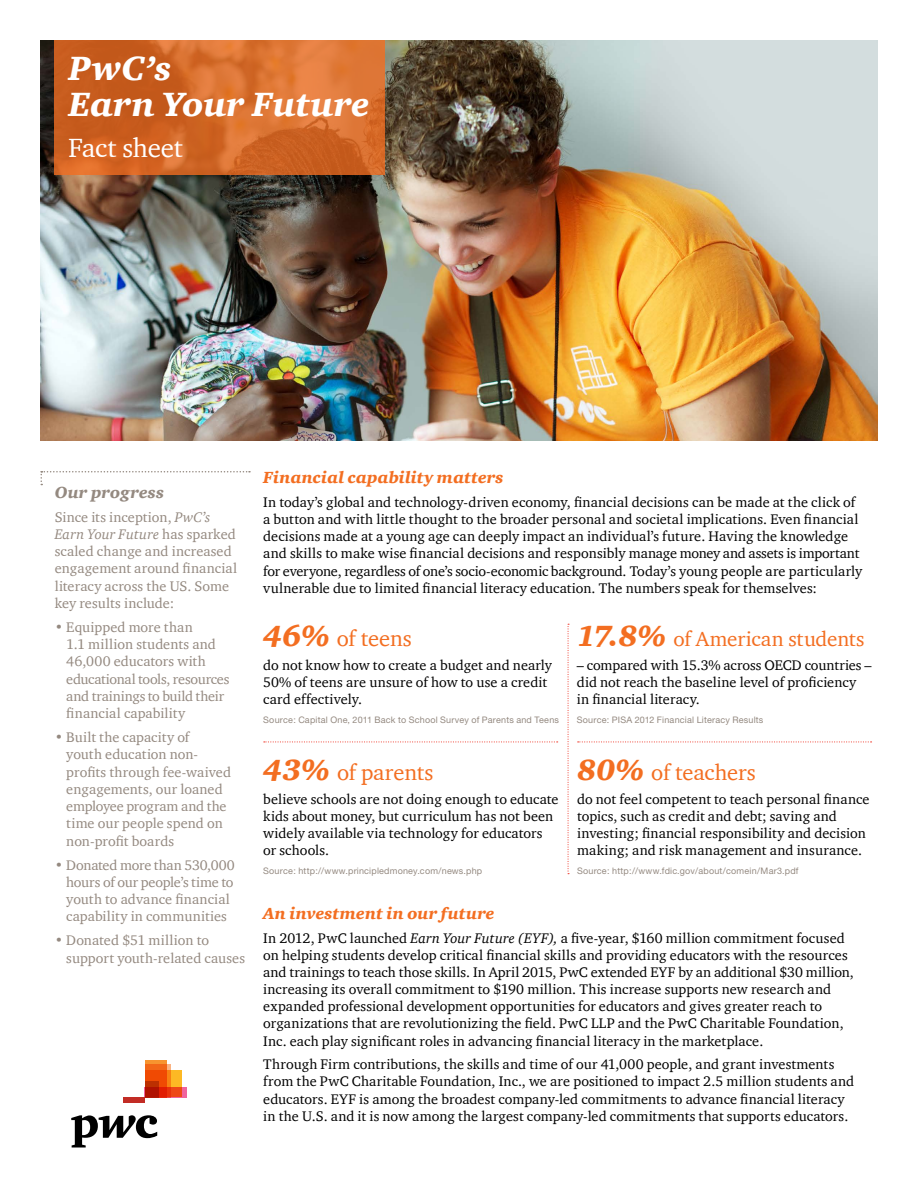
<style>
.page{position:relative;width:918px;height:1188px;background:#fff}
.page>*{position:absolute;margin:0;border:0;box-sizing:border-box;transform-origin:0 0}
.t1{font:italic 900 34.5px/36px "ITC Charter Com";letter-spacing:.01em;color:#fff}
.t2{font:27px "ITC Charter Com";letter-spacing:-.015em;color:#fff}
.t3{font:22.5px "ITC Charter Com";letter-spacing:-.005em;color:#f36e21}
.t4{font:21px "ITC Charter Com";color:#f36e21}
.t5{font:italic 900 16.5px "ITC Charter Com";letter-spacing:.01em;color:#f36e21}
.t6{font:italic 900 16.5px "ITC Charter Com";letter-spacing:.01em;color:#948980}
.t7{font:14.25px/17.1px "ITC Charter Com";letter-spacing:.005em;color:#000}
.t8{font:14.25px/17.2px "ITC Charter Com";color:#948980}
.t9{font:9px "Helvetica Neue";letter-spacing:.02em;color:#948980}
.s1{font-style:italic}
.s2{font-weight:900;font-style:italic;font-size:30px}
</style>
<div class="page">
<img style="left:40px;top:40px;width:838px;height:401px">
<div style="left:145px;top:1071px;width:36px;height:26px;background:#fdb924"></div>
<svg style="left:171px;top:1087px;width:16px;height:10px"></svg>
<svg style="left:166px;top:1064px;width:5px;height:33px"></svg>
<svg style="left:145px;top:1060px;width:21px;height:37px"></svg>
<svg style="left:145px;top:1081px;width:13px;height:16px"></svg>
<div style="left:123px;top:1097px;width:22px;height:6px;background:#c22c25"></div>
<svg style="left:71px;top:1115px;width:86px;height:33px"></svg>
<svg style="left:40px;top:471px;width:210px;height:14px"></svg>
<svg style="left:568px;top:624px;width:1px;height:250px"></svg>
<svg style="left:264px;top:741px;width:294px;height:2px"></svg>
<svg style="left:578px;top:741px;width:294px;height:2px"></svg>
<svg style="left:54px;top:40px;width:330px;height:136px;background:#d26829"></svg>
<h1 class="t1" style="left:69px;top:49px;width:303px">PwC’s<br>Earn Your Future</h1>
<h2 class="t2" style="left:69px;top:132px;width:116px">Fact sheet</h2>
<p class="t6" style="left:55px;top:482px;width:111px">Our progress</p>
<p class="t8" style="left:55px;top:508px;width:184px">Since its inception, <span class="s1">PwC’s<br>Earn Your Future</span> has sparked scaled change and increased engagement around financial literacy across the US. Some key results include:</p>
<p class="t8" style="left:66px;top:618px;width:165px;text-indent:-12px">• Equipped more than<br>1.1 million students and<br>46,000 educators with educational tools, resources and trainings to build their financial capability</p>
<p class="t8" style="left:66px;top:728px;width:166px;text-indent:-12px">• Built the capacity of<br>youth education non&shy;profits through fee-waived engagements, our loaned employee program and the time our people spend on non-profit boards</p>
<p class="t8" style="left:66px;top:856px;width:170px;text-indent:-12px">• Donated more than 530,000 hours of our people’s time to youth to advance financial capability in communities</p>
<p class="t8" style="left:66px;top:932px;width:180px;text-indent:-12px">• Donated $51 million to support youth-related causes</p>
<p class="t5" style="left:263px;top:468px;width:242px">Financial capability matters</p>
<p class="t7" style="left:263px;top:493px;width:600px">In today’s global and technology-driven economy, financial decisions can be made at the click of a button and with little thought to the broader personal and societal implications. Even financial decisions made at a young age can deeply impact an individual’s future. Having the knowledge and skills to make wise financial decisions and responsibly manage money and assets is important for everyone, regardless of one’s socio-economic background. Today’s young people are particularly vulnerable due to limited financial literacy education. The numbers speak for themselves:</p>
<h3 class="t3" style="left:263px;top:624px;width:150px"><span class="s2">46%</span> of teens</h3>
<p class="t7" style="left:263px;top:656px;width:290px">do not know how to create a budget and nearly<br>50% of teens are unsure of how to use a credit card effectively.</p>
<p class="t9" style="left:263px;top:714px;width:297px">Source: Capital One, 2011 Back to School Survey of Parents and Teens</p>
<h3 class="t3" style="left:263px;top:759px;width:172px"><span class="s2">43%</span> of parents</h3>
<p class="t7" style="left:263px;top:790px;width:297px">believe schools are not doing enough to educate kids about money, but curriculum has not been widely available via technology for educators or schools.</p>
<p class="t9" style="left:263px;top:865px;width:221px">Source: http://www.principledmoney.com/news.php</p>
<h3 class="t4" style="left:577px;top:626px;width:289px"><span class="s2">17.8%</span> of American students</h3>
<p class="t7" style="left:577px;top:656px;width:296px">– compared with 15.3% across OECD countries – did not reach the baseline level of proficiency in financial literacy.</p>
<p class="t9" style="left:577px;top:714px;width:188px">Source: PISA 2012 Financial Literacy Results</p>
<h3 class="t3" style="left:577px;top:759px;width:180px"><span class="s2">80%</span> of teachers</h3>
<p class="t7" style="left:577px;top:790px;width:294px">do not feel competent to teach personal finance topics, such as credit and debt; saving and investing; financial responsibility and decision making; and risk management and insurance.</p>
<p class="t9" style="left:577px;top:865px;width:223px">Source: http://www.fdic.gov/about/comein/Mar3.pdf</p>
<p class="t5" style="left:263px;top:903px;width:233px">An investment in our future</p>
<p class="t7" style="left:263px;top:929px;width:592px">In 2012, PwC launched <span class="s1">Earn Your Future (EYF),</span> a five-year, $160 million commitment focused on helping students develop critical financial skills and providing educators with the resources and trainings to teach those skills. In April 2015, PwC extended EYF by an additional $30 million, increasing its overall commitment to $190 million. This increase supports new research and expanded professional development opportunities for educators and gives greater reach to organizations that are revolutionizing the field. PwC LLP and the PwC Charitable Foundation, Inc. each play significant roles in advancing financial literacy in the marketplace.</p>
<p class="t7" style="left:263px;top:1056px;width:593px">Through Firm contributions, the skills and time of our 41,000 people, and grant investments from the PwC Charitable Foundation, Inc., we are positioned to impact 2.5 million students and educators. EYF is among the broadest company-led commitments to advance financial literacy in the U.S. and it is now among the largest company-led commitments that supports educators.</p>
</div>
